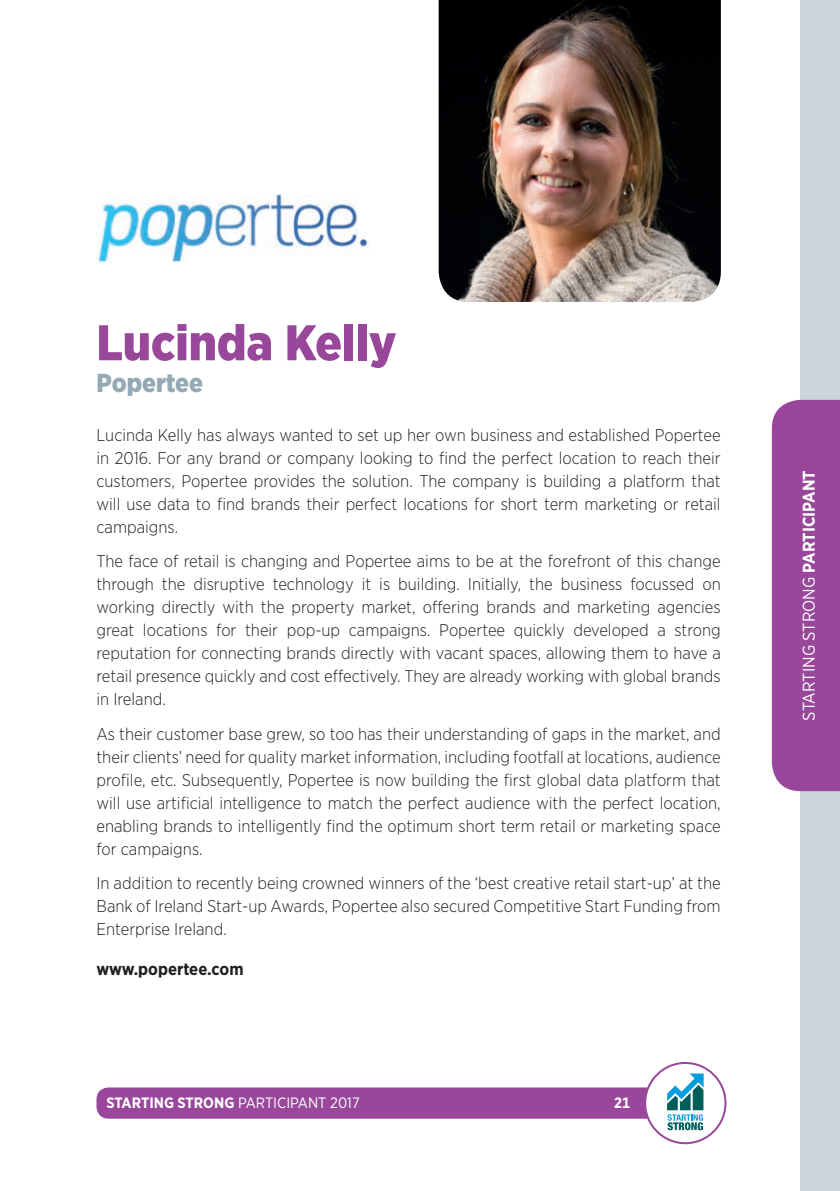
<style>
.page{position:relative;width:840px;height:1191px;background:#fff}
.page>*{position:absolute;margin:0;border:0;box-sizing:border-box;transform-origin:0 0}
.t1{font:900 50px "Gotham Narrow";color:#98479b}
.t2{font:900 26px "Gotham Narrow";color:#95a9b4}
.t3{font:300 17px/23px "Gotham Narrow";color:#231f20;text-align:justify}
.t4{font:17px "Gotham Narrow";color:#fff}
.t5{font:700 17px "Gotham Narrow";color:#231f20}
.t6{font:15px "Gotham Narrow";color:#fff}
.t7{font:700 15px "Gotham Narrow";color:#fff}
.s1{font-weight:700}
</style>
<div class="page">
<div style="left:799px;top:0;width:40px;height:1191px;background:#cbd5dc"></div>
<div style="left:96px;top:1087px;width:600px;height:31px;background:#98479b;border-radius:12px"></div>
<div style="left:644px;top:1063px;width:81px;height:80px;background:#fff;border-radius:50%"></div>
<div style="left:643px;top:1062px;width:83px;height:82px;border:2px solid #98479b;border-radius:50%"></div>
<svg style="left:667px;top:1073px;width:36px;height:57px"></svg>
<img style="left:438px;top:0;width:282px;height:302px">
<div style="left:771px;top:400px;width:68px;height:391px;background:#98479b"></div>
<img style="left:96px;top:194px;width:272px;height:68px">
<h1 class="t1" style="left:96px;top:310px;width:301px">Lucinda Kelly</h1>
<h2 class="t2" style="left:96px;top:366px;width:108px">Popertee</h2>
<p class="t3" style="left:96px;top:423px;width:625px">Lucinda Kelly has always wanted to set up her own business and established Popertee in 2016. For any brand or company looking to find the perfect location to reach their customers, Popertee provides the solution. The company is building a platform that will use data to find brands their perfect locations for short term marketing or retail campaigns.</p>
<p class="t3" style="left:96px;top:549px;width:625px">The face of retail is changing and Popertee aims to be at the forefront of this change through the disruptive technology it is building. Initially, the business focussed on working directly with the property market, o ering brands and marketing agencies great locations for their pop-up campaigns. Popertee quickly developed a strong reputation for connecting brands directly with vacant spaces, allowing them to have a retail presence quickly and cost e ectively. They are already working with global brands in Ireland.</p>
<p class="t3" style="left:96px;top:722px;width:625px">As their customer base grew, so too has their understanding of gaps in the market, and their clients’ need for quality market information, including footfall at locations, audience profile, etc. Subsequently, Popertee is now building the first global data platform that will use artificial intelligence to match the perfect audience with the perfect location, enabling brands to intelligently find the optimum short term retail or marketing space for campaigns.</p>
<p class="t3" style="left:96px;top:871px;width:625px">In addition to recently being crowned winners of the ‘best creative retail start-up’ at the Bank of Ireland Start-up Awards, Popertee also secured Competitive Start Funding from Enterprise Ireland.</p>
<p class="t5" style="left:96px;top:958px;width:148px">www.popertee.com</p>
<p class="t6" style="left:106px;top:1093px;width:254px"><span class="s1">STARTING STRONG</span> PARTICIPANT 2017</p>
<p class="t7" style="left:613px;top:1093px;width:17px">21</p>
<p class="t4" style="left:797px;top:720px;width:252px;rotate:-90deg">STARTING STRONG <span class="s1">PARTICIPANT</span></p>
</div>
